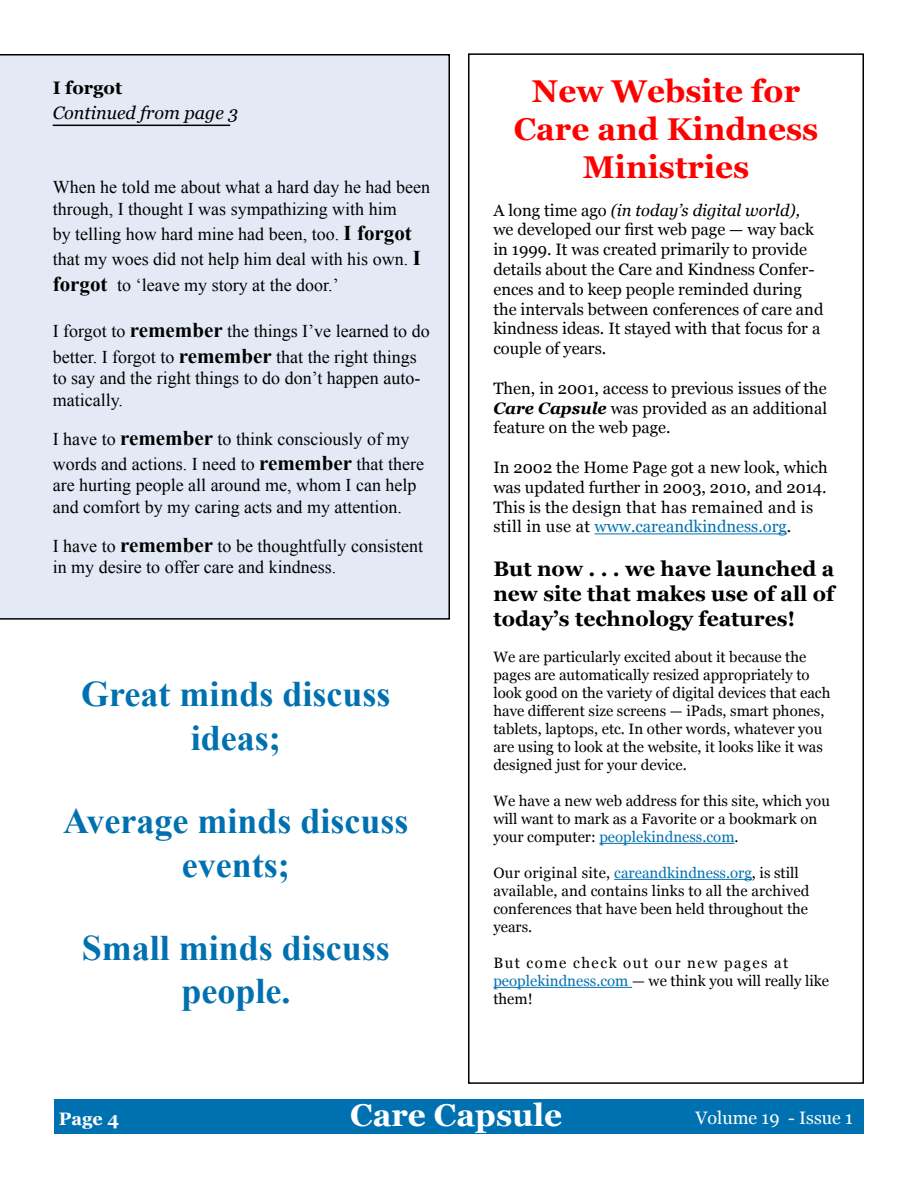
<style>
.page{position:relative;width:918px;height:1188px;background:#fff}
.page>*{position:absolute;margin:0;border:0;box-sizing:border-box;transform-origin:0 0}
.t1{font:700 36px/43.2px "Times New Roman";color:#0071b0;text-align:center}
.t2{font:700 31.5px/37.8px "Georgia";color:#f00;text-align:center}
.t3{font:700 31.5px "Georgia";color:#fff}
.t4{font:700 21px/25.2px "Georgia";color:#000;text-align:justify}
.t5{font:18px/21.6px "Times New Roman";color:#000}
.t6{font:italic 18px "Georgia";color:#000}
.t7{font:18px "Georgia";color:#fff}
.t8{font:700 18px "Georgia";color:#000}
.t9{font:700 18px "Georgia";color:#fff}
.t10{font:16.5px/19.8px "Georgia";color:#000}
.t11{font:15px/18px "Georgia";color:#000}
.s1{font-weight:700;font-size:21px}
.s2{font-style:italic}
.s3{font-weight:700;font-style:italic}
.s4{color:#0071b0}
</style>
<div class="page">
<div style="left:54px;top:1100px;width:810px;height:34px;background:#0071b0"></div>
<div style="left:0;top:54px;width:450px;height:566px;background:#e3eaf6"></div>
<hr style="left:595px;top:533px;width:192px;height:1px;background:#0071b0">
<hr style="left:599px;top:843px;width:136px;height:1px;background:#0071b0">
<hr style="left:614px;top:879px;width:138px;height:1px;background:#0071b0">
<hr style="left:493px;top:987px;width:139px;height:1px;background:#0071b0">
<div style="left:468px;top:53px;width:396px;height:1031px;border:2px solid #000"></div>
<hr style="left:53px;top:125px;width:177px;height:1px;background:#000">
<p class="t8" style="left:53px;top:76px;width:71px">I forgot</p>
<p class="t6" style="left:53px;top:101px;width:187px">Continued from page 3</p>
<p class="t5" style="left:53px;top:176px;width:379px">When he told me about what a hard day he had been through, I thought I was sympathizing with him</p>
<p class="t5" style="left:53px;top:221px;width:370px;line-height:25.2px">by telling how hard mine had been, too. <span class="s1">I forgot </span>that my woes did not help him deal with his own. <span class="s1">I forgot</span> to ‘leave my story at the door.’</p>
<p class="t5" style="left:53px;top:318px;width:379px;line-height:25.2px">I forgot to <span class="s1">remember</span> the things I’ve learned to do better. I forgot to <span class="s1">remember</span> that the right things</p>
<p class="t5" style="left:53px;top:367px;width:369px">to say and the right things to do don’t happen auto&shy;matically.</p>
<p class="t5" style="left:53px;top:425px;width:373px;line-height:25.2px">I have to <span class="s1">remember</span> to think consciously of my words and actions. I need to <span class="s1">remember</span> that there</p>
<p class="t5" style="left:53px;top:474px;width:365px">are hurting people all around me, whom I can help and comfort by my caring acts and my attention.</p>
<p class="t5" style="left:53px;top:534px;width:372px">I have to <span class="s1">remember</span> to be thoughtfully consistent in my desire to offer care and kindness.</p>
<h1 class="t1" style="left:81px;top:672px;width:311px">Great minds discuss ideas;</h1>
<h1 class="t1" style="left:63px;top:799px;width:347px">Average minds discuss events;</h1>
<h1 class="t1" style="left:82px;top:926px;width:310px">Small minds discuss people.</h1>
<h2 class="t2" style="left:514px;top:73px;width:306px">New Website for<br>Care and Kindness<br>Ministries</h2>
<p class="t10" style="left:493px;top:200px;width:332px">A long time ago <span class="s2">(in today’s digital world), </span>we developed our first web page — way back in 1999. It was created primarily to provide details about the Care and Kindness Confer&shy;ences and to keep people reminded during the intervals between conferences of care and kindness ideas. It stayed with that focus for a couple of years.</p>
<p class="t10" style="left:493px;top:379px;width:335px;text-align:justify">Then, in 2001, access to previous issues of the <span class="s3">Care Capsule</span> was provided as an additional feature on the web page.</p>
<p class="t10" style="left:493px;top:458px;width:336px">In 2002 the Home Page got a new look, which was updated further in 2003, 2010, and 2014.<br>This is the design that has remained and is still in use at <span class="s4">www.careandkindness.org</span>.</p>
<h3 class="t4" style="left:493px;top:556px;width:343px">But now . . . we have launched a new site that makes use of all of today’s technology features!</h3>
<p class="t11" style="left:493px;top:648px;width:339px">We are particularly excited about it because the pages are automatically resized appropriately to look good on the variety of digital devices that each have different size screens — iPads, smart phones, tablets, laptops, etc. In other words, whatever you are using to look at the website, it looks like it was designed just for your device.</p>
<p class="t11" style="left:493px;top:792px;width:338px">We have a new web address for this site, which you will want to mark as a Favorite or a bookmark on your computer: <span class="s4">peoplekindness.com</span>.</p>
<p class="t11" style="left:493px;top:864px;width:318px">Our original site, <span class="s4">careandkindness.org</span>, is still available, and contains links to all the archived conferences that have been held throughout the years.</p>
<p class="t11" style="left:493px;top:954px;width:337px">But come check out our new pages at <span class="s4">peoplekindness.com</span> — we think you will really like them!</p>
<p class="t9" style="left:59px;top:1107px;width:62px">Page 4</p>
<h2 class="t3" style="left:350px;top:1095px;width:214px">Care Capsule</h2>
<p class="t7" style="left:696px;top:1107px;width:159px">Volume 19 - Issue 1</p>
</div>
